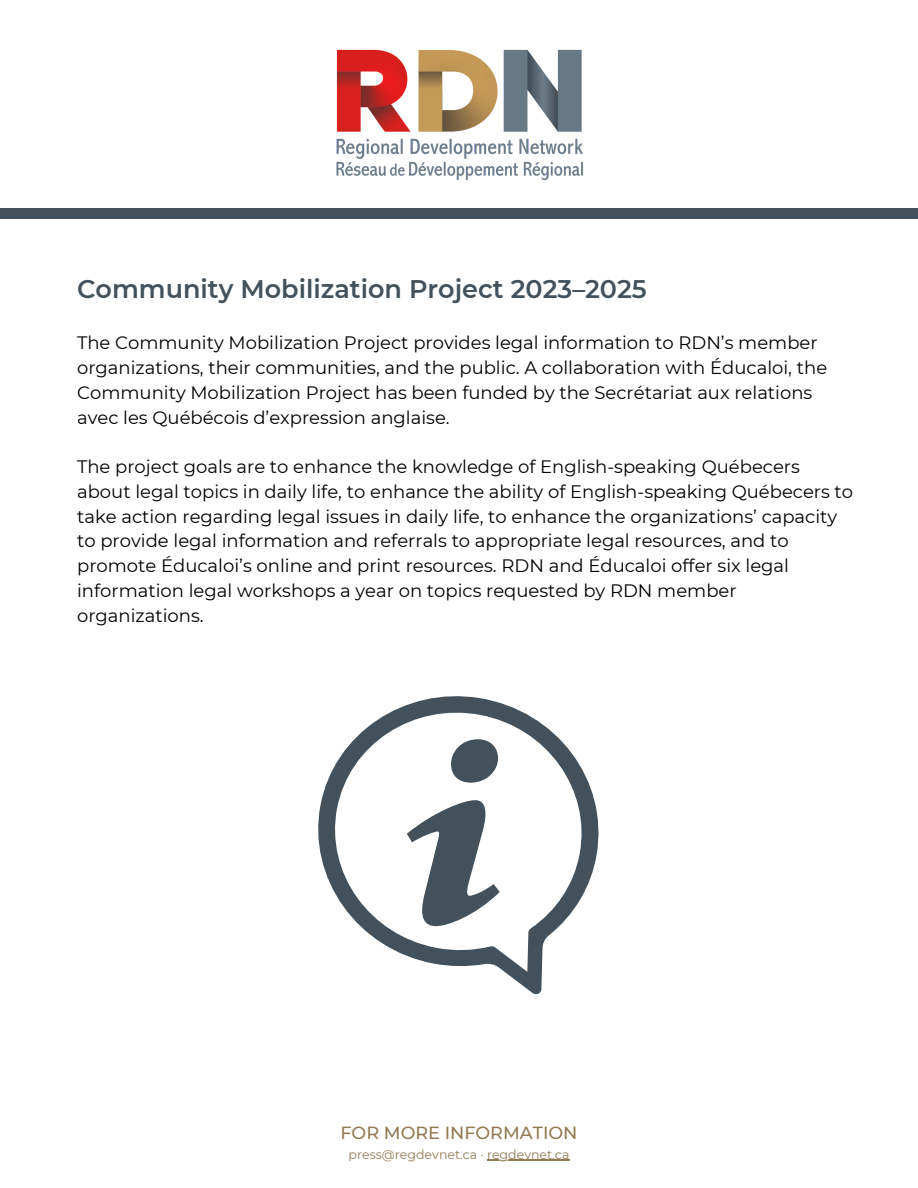
<style>
.page{position:relative;width:918px;height:1188px;background:#fff}
.page>*{position:absolute;margin:0;border:0;box-sizing:border-box;transform-origin:0 0}
.t1{font:600 25.5px "Montserrat";color:#42515b}
.t2{font:18px/24.8px "Montserrat";color:#000}
.t3{font:500 17.55px "Montserrat";color:#947a52}
.t4{font:12.6px "Montserrat";color:#947a52}
</style>
<div class="page">
<div style="left:0;top:208px;width:918px;height:10px;background:#42515b"></div>
<img style="left:336px;top:49px;width:247px;height:132px">
<svg style="left:318px;top:696px;width:281px;height:298px"></svg>
<div style="left:451px;top:739px;width:47px;height:44px;background:#42515b;border-radius:20px"></div>
<svg style="left:407px;top:800px;width:93px;height:126px"></svg>
<hr style="left:487px;top:1159px;width:75px;height:1px;background:#947a52">
<p class="t1" style="left:77px;top:273px;width:571px">Community Mobilization Project 2023–2025</p>
<p class="t2" style="left:77px;top:330px;width:752px">The Community Mobilization Project provides legal information to RDN’s member organizations, their communities, and the public. A collaboration with Éducaloi, the Community Mobilization Project has been funded by the Secrétariat aux relations avec les Québécois d’expression anglaise.</p>
<p class="t2" style="left:77px;top:454px;width:778px">The project goals are to enhance the knowledge of English-speaking Québecers about legal topics in daily life, to enhance the ability of English-speaking Québecers to take action regarding legal issues in daily life, to enhance the organizations’ capacity to provide legal information and referrals to appropriate legal resources, and to promote Éducaloi’s online and print resources. RDN and Éducaloi offer six legal information legal workshops a year on topics requested by RDN member organizations.</p>
<p class="t3" style="left:341px;top:1122px;width:238px">FOR MORE INFORMATION</p>
<p class="t4" style="left:349px;top:1146px;width:222px">press@regdevnet.ca · regdevnet.ca</p>
</div>
